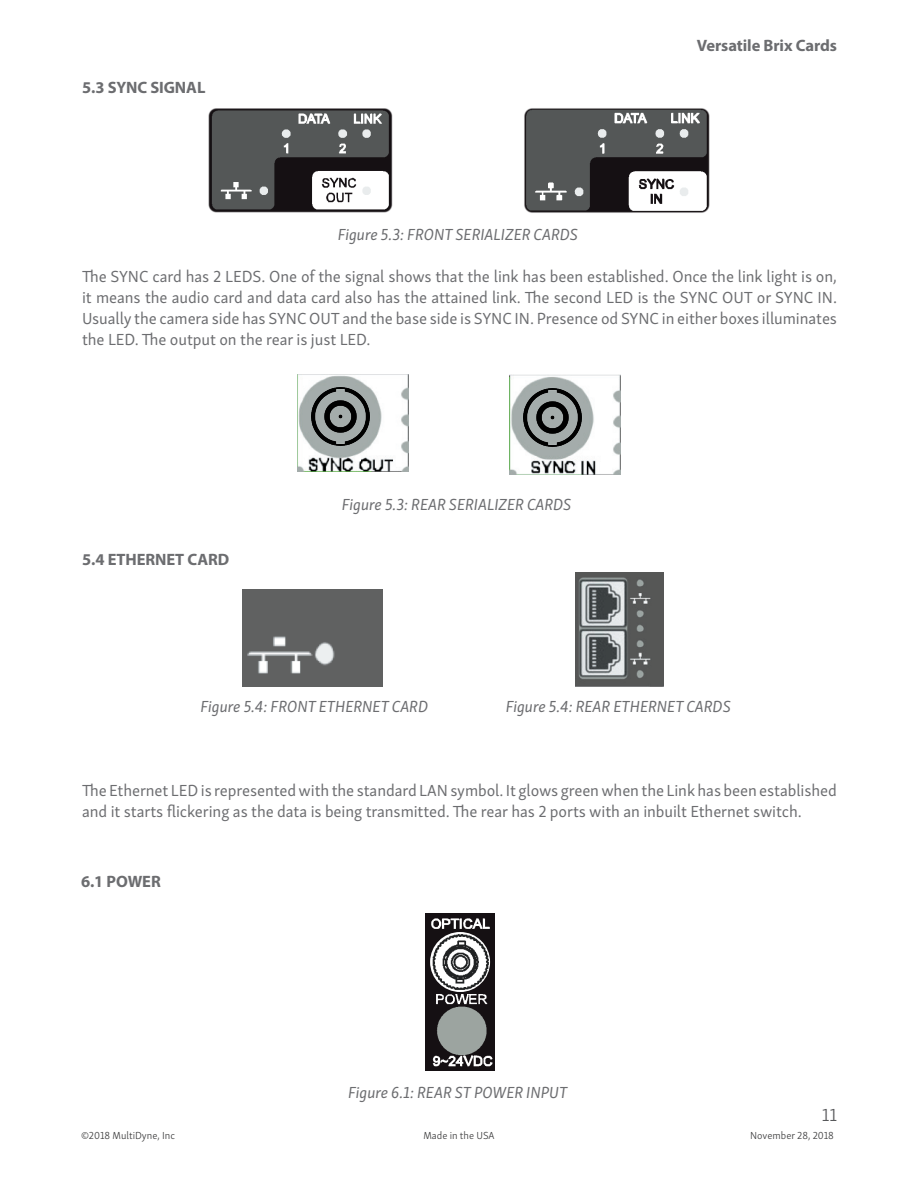
<style>
.page{position:relative;width:918px;height:1188px;background:#fff}
.page>*{position:absolute;margin:0;border:0;box-sizing:border-box;transform-origin:0 0}
.t1{font:300 18px "Skolar Sans Latn";color:#57585a}
.body_Text{font:16.5px/21px "Skolar Sans Latn";letter-spacing:-.005em;color:#6c6d70}
.body_Text_copy{font:italic 16.5px "Skolar Sans Latn";letter-spacing:-.005em;color:#6c6d70}
.body_Text-2{font:700 16.5px "Myriad Pro";letter-spacing:-.005em;color:#6c6d70}
.body_Text-3{font:italic 16.5px "Skolar Sans Latn";letter-spacing:-.005em;color:#6c6d70}
.t2{font:300 10.5px "Skolar Sans Latn";color:#3e3e3f}
</style>
<div class="page">
<img style="left:242px;top:590px;width:140px;height:97px">
<img style="left:524px;top:108px;width:186px;height:105px">
<img style="left:208px;top:108px;width:185px;height:105px">
<img style="left:510px;top:375px;width:110px;height:99px">
<img style="left:516px;top:382px;width:72px;height:72px">
<img style="left:298px;top:375px;width:110px;height:97px">
<img style="left:304px;top:380px;width:72px;height:72px">
<img style="left:426px;top:913px;width:68px;height:157px">
<img style="left:430px;top:932px;width:60px;height:60px;border-radius:30px">
<img style="left:575px;top:573px;width:88px;height:114px">
<p class="body_Text-2" style="left:82px;top:77px;width:125px">5.3 SYNC SIGNAL</p>
<p class="body_Text_copy" style="left:338px;top:222px;width:242px">Figure 5.3: FRONT SERIALIZER CARDS</p>
<p class="body_Text-2" style="left:697px;top:35px;width:142px">Versatile Brix Cards</p>
<p class="body_Text" style="left:82px;top:265px;width:757px;text-align:justify">The SYNC card has 2 LEDS. One of the signal shows that the link has been established. Once the link light is on, it means the audio card and data card also has the attained link. The second LED is the SYNC OUT or SYNC IN.<br>Usually the camera side has SYNC OUT and the base side is SYNC IN. Presence od SYNC in either boxes illuminates the LED. The output on the rear is just LED.</p>
<p class="body_Text-2" style="left:82px;top:548px;width:149px">5.4 ETHERNET CARD</p>
<p class="body_Text_copy" style="left:342px;top:492px;width:231px">Figure 5.3: REAR SERIALIZER CARDS</p>
<p class="body_Text-3" style="left:200px;top:694px;width:229px">Figure 5.4: FRONT ETHERNET CARD</p>
<p class="body_Text-3" style="left:506px;top:694px;width:227px">Figure 5.4: REAR ETHERNET CARDS</p>
<p class="body_Text" style="left:82px;top:778px;width:756px">The Ethernet LED is represented with the standard LAN symbol. It glows green when the Link has been established and it starts flickering as the data is being transmitted. The rear has 2 ports with an inbuilt Ethernet switch.</p>
<p class="body_Text-2" style="left:81px;top:870px;width:81px">6.1 POWER</p>
<p class="body_Text_copy" style="left:348px;top:1080px;width:221px">Figure 6.1: REAR ST POWER INPUT</p>
<p class="t1" style="left:822px;top:1101px;width:17px">11</p>
<p class="t2" style="left:81px;top:1128px;width:96px">©2018 MultiDyne, Inc</p>
<p class="t2" style="left:423px;top:1128px;width:73px">Made in the USA</p>
<p class="t2" style="left:750px;top:1128px;width:85px">November 28, 2018</p>
</div>
